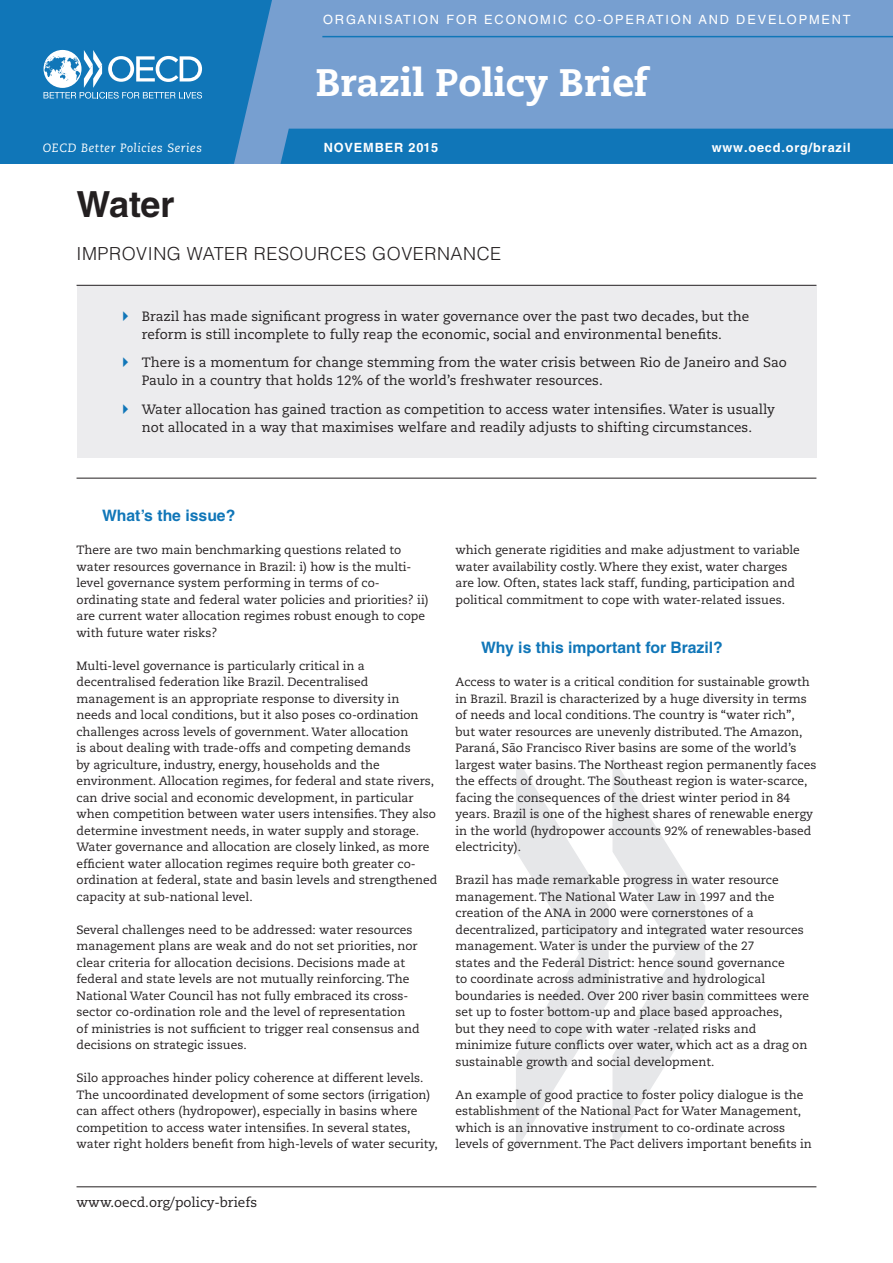
<style>
.page{position:relative;width:893px;height:1263px;background:#fff}
.page>*{position:absolute;margin:0;border:0;box-sizing:border-box;transform-origin:0 0}
.t1{font:800 38.25px "Caecilia LT Std";letter-spacing:-.005em;color:#fff}
._1_Bold_Tilte{font:700 36px "Helvetica LT Std";letter-spacing:-.01em;color:#231f20}
._2_Light_Title{font:300 18px "Helvetica LT Std";letter-spacing:.03em;color:#231f20}
._4_Blue_Titles{font:700 15.75px "Helvetica LT Std";color:#1076b8}
.What_s_the_issue{font:700 15.75px "Helvetica LT Std";color:#1076b8}
.t2{font:13.5px/18px "Caecilia LT Std";color:#231f20}
.t3{font:12.75px "Helvetica LT Std";letter-spacing:.145em;color:#fff}
.t4{font:700 12.75px "Helvetica LT Std";letter-spacing:.065em;color:#fff}
._5_Main_text{font:12px/16.5px "Caecilia LT Std";color:#231f20}
.t5{font:italic 12px "Caecilia LT Std";letter-spacing:.05em;color:#fff}
</style>
<div class="page">
<hr style="left:77px;top:1186px;width:739px;height:1px;background:#231f20">
<div style="left:0;top:0;width:893px;height:164px;background:#779fd0"></div>
<div style="left:280px;top:129px;width:613px;height:35px;background:#1076b8"></div>
<svg style="left:0;top:0;width:266px;height:164px;background:#227fbd"></svg>
<hr style="left:322px;top:36px;width:571px;height:1px;background:#1076b8">
<svg style="left:516px;top:757px;width:189px;height:393px"></svg>
<hr style="left:77px;top:478px;width:739px;height:1px;background:#231f20">
<div style="left:77px;top:285px;width:739px;height:173px;background:#ececee"></div>
<hr style="left:77px;top:285px;width:739px;height:1px;background:#231f20">
<p class="t3" style="left:323px;top:12px;width:529px">ORGANISATION FOR ECONOMIC CO-OPERATION AND DEVELOPMENT</p>
<h1 class="t1" style="left:316px;top:59px;width:333px">Brazil Policy Brief</h1>
<p class="t5" style="left:43px;top:141px;width:161px">OECD Better Policies Series</p>
<p class="t4" style="left:324px;top:140px;width:116px">NOVEMBER 2015</p>
<p class="t4" style="left:712px;top:140px;width:140px">www.oecd.org/brazil</p>
<p class="_1_Bold_Tilte" style="left:77px;top:182px;width:100px">Water</p>
<p class="_2_Light_Title" style="left:77px;top:242px;width:426px">IMPROVING WATER RESOURCES GOVERNANCE</p>
<p class="t2" style="left:142px;top:307px;width:609px">Brazil has made significant progress in water governance over the past two decades, but the reform is still incomplete to fully reap the economic, social and environmental benefits.</p>
<p class="t2" style="left:142px;top:354px;width:647px">There is a momentum for change stemming from the water crisis between Rio de Janeiro and Sao<br>Paulo in a country that holds 12% of the world’s freshwater resources.</p>
<p class="t2" style="left:142px;top:401px;width:635px">Water allocation has gained traction as competition to access water intensifies. Water is usually not allocated in a way that maximises welfare and readily adjusts to shifting circumstances.</p>
<p class="What_s_the_issue" style="left:102px;top:506px;width:135px">What’s the issue?</p>
<p class="_5_Main_text" style="left:77px;top:542px;width:354px">There are two main benchmarking questions related to water resources governance in Brazil: i) how is the multi&shy;level governance system performing in terms of co&shy;ordinating state and federal water policies and priorities? ii) are current water allocation regimes robust enough to cope with future water risks?</p>
<p class="_5_Main_text" style="left:77px;top:657px;width:362px">Multi-level governance is particularly critical in a decentralised federation like Brazil. Decentralised management is an appropriate response to diversity in<br>needs and local conditions, but it also poses co-ordination challenges across levels of government. Water allocation<br>is about dealing with trade-offs and competing demands<br>by agriculture, industry, energy, households and the environment. Allocation regimes, for federal and state rivers, can drive social and economic development, in particular when competition between water users intensifies. They also determine investment needs, in water supply and storage.<br>Water governance and allocation are closely linked, as more efficient water allocation regimes require both greater co&shy;ordination at federal, state and basin levels and strengthened capacity at sub-national level.</p>
<p class="_5_Main_text" style="left:77px;top:921px;width:345px">Several challenges need to be addressed: water resources management plans are weak and do not set priorities, nor clear criteria for allocation decisions. Decisions made at federal and state levels are not mutually reinforcing. The National Water Council has not fully embraced its cross&shy;sector co-ordination role and the level of representation of ministries is not sufficient to trigger real consensus and decisions on strategic issues.</p>
<p class="_5_Main_text" style="left:77px;top:1070px;width:363px">Silo approaches hinder policy coherence at different levels.<br>The uncoordinated development of some sectors (irrigation) can affect others (hydropower), especially in basins where competition to access water intensifies. In several states, water right holders benefit from high-levels of water security,</p>
<p class="t2" style="left:77px;top:1193px;width:182px">www.oecd.org/policy-briefs</p>
<p class="_5_Main_text" style="left:455px;top:542px;width:346px">which generate rigidities and make adjustment to variable water availability costly. Where they exist, water charges are low. Often, states lack staff, funding, participation and political commitment to cope with water-related issues.</p>
<p class="_4_Blue_Titles" style="left:481px;top:638px;width:243px">Why is this important for Brazil?</p>
<p class="_5_Main_text" style="left:455px;top:674px;width:362px">Access to water is a critical condition for sustainable growth in Brazil. Brazil is characterized by a huge diversity in terms of needs and local conditions. The country is “water rich”, but water resources are unevenly distributed. The Amazon, Paraná, São Francisco River basins are some of the world’s largest water basins. The Northeast region permanently faces the effects of drought. The Southeast region is water-scarce, facing the consequences of the driest winter period in 84 years. Brazil is one of the highest shares of renewable energy in the world (hydropower accounts 92% of renewables-based electricity).</p>
<p class="_5_Main_text" style="left:455px;top:872px;width:355px">Brazil has made remarkable progress in water resource management. The National Water Law in 1997 and the creation of the ANA in 2000 were cornerstones of a decentralized, participatory and integrated water resources management. Water is under the purview of the 27<br>states and the Federal District: hence sound governance<br>to coordinate across administrative and hydrological boundaries is needed. Over 200 river basin committees were set up to foster bottom-up and place based approaches,<br>but they need to cope with water -related risks and minimize future conflicts over water, which act as a drag on sustainable growth and social development.</p>
<p class="_5_Main_text" style="left:455px;top:1086px;width:358px">An example of good practice to foster policy dialogue is the establishment of the National Pact for Water Management, which is an innovative instrument to co-ordinate across levels of government. The Pact delivers important benefits in</p>
</div>
